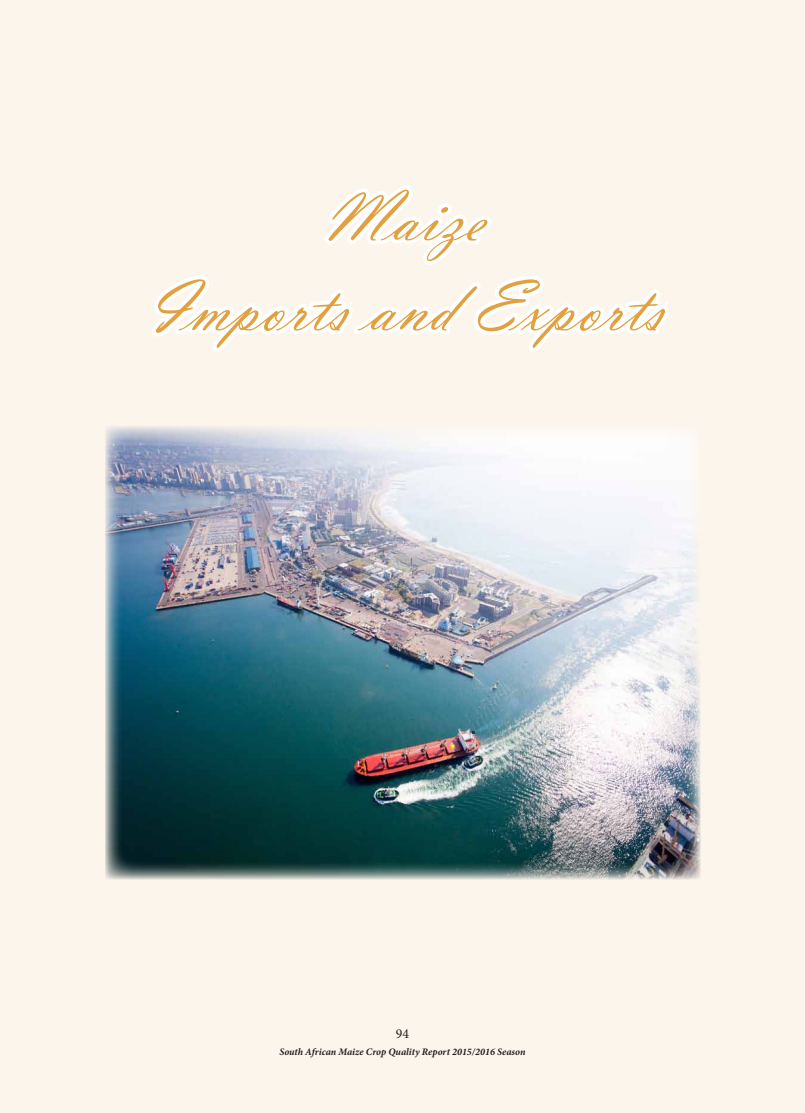
<style>
.page{position:relative;width:805px;height:1113px;background:#fff}
.page>*{position:absolute;margin:0;border:0;box-sizing:border-box;transform-origin:0 0}
.t1{font:75px/90px "Vladimir Script";color:#e2a03f;text-align:center}
.t2{font:13.75px "Minion Pro";color:#221f1f}
.t3{font:italic 700 10px "Minion Pro";color:#221f1f}
</style>
<div class="page">
<div style="left:0;top:0;width:804px;height:1112px;background:#fcf5ec"></div>
<svg style="left:152px;top:186px;width:517px;height:166px"></svg>
<img style="left:105px;top:426px;width:595px;height:453px">
<h1 class="t1" style="left:144px;top:172px;width:520px">Maize<br>Imports and Exports</h1>
<h2 class="t2" style="left:395px;top:1025px;width:15px">94</h2>
<p class="t3" style="left:279px;top:1047px;width:248px">South African Maize Crop Quality Report 2015/2016 Season</p>
</div>
